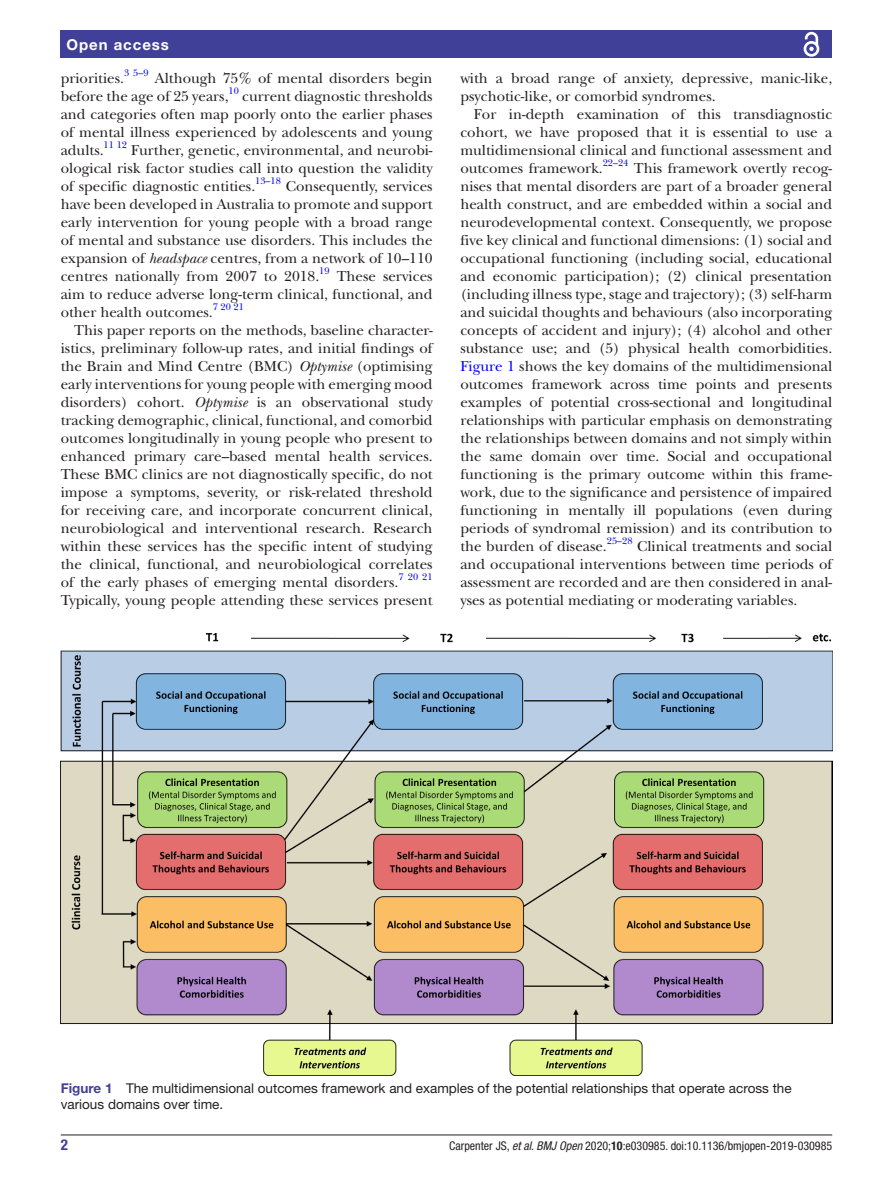
<style>
.page{position:relative;width:893px;height:1191px;background:#fff}
.page>*{position:absolute;margin:0;border:0;box-sizing:border-box;transform-origin:0 0}
.t1{font:15px/18px "New Baskerville";color:#231f20;text-align:justify}
.t2{font:700 15px "Helvetica Neue LT Std";letter-spacing:.065em;color:#fff}
.t3{font:700 condensed 15px "Helvetica Neue LT Std";color:#414099}
.t4{font:13.5px/16.2px "Helvetica Neue LT Std";color:#231f20}
.t5{font:condensed 12px "Helvetica Neue LT Std";color:#231f20}
.t6{font:9.9px "New Baskerville";color:#00f}
.s1{font-style:italic}
.s2{color:#00f}
.s3{font-weight:700;color:#414099}
.s4{font-weight:700}
</style>
<div class="page">
<hr style="left:61px;top:1134px;width:771px;height:1px;background:#231f20">
<div style="left:61px;top:31px;width:771px;height:27px;background:#414099"></div>
<svg style="left:803px;top:31px;width:17px;height:26px"></svg>
<img style="left:61px;top:633px;width:771px;height:442px">
<p class="t2" style="left:66px;top:35px;width:104px">Open access</p>
<p class="t6" style="left:124px;top:67px;width:26px">3 5–9</p>
<p class="t1" style="left:61px;top:69px;width:373px;text-indent:94px">Although 75% of mental disorders begin before the age of 25 years,</p>
<p class="t1" style="left:61px;top:69px;width:65px">priorities.</p>
<p class="t6" style="left:229px;top:85px;width:12px">10</p>
<p class="t1" style="left:61px;top:87px;width:373px;text-indent:181px">current diagnostic thresholds and categories often map poorly onto the earlier phases of mental illness experienced by adolescents and young adults.</p>
<p class="t6" style="left:104px;top:139px;width:25px">11 12</p>
<p class="t1" style="left:61px;top:141px;width:373px;text-indent:70px">Further, genetic, environmental, and neurobi&shy;ological risk factor studies call into question the validity of specific diagnostic entities.</p>
<p class="t6" style="left:255px;top:175px;width:27px">13–18</p>
<p class="t1" style="left:61px;top:177px;width:373px;text-indent:225px">Consequently, services have been developed in Australia to promote and support early intervention for young people with a broad range of mental and substance use disorders. This includes the expansion of <span class="s1">headspace</span> centres, from a network of 10–110 centres nationally from 2007 to 2018.</p>
<p class="t6" style="left:319px;top:265px;width:12px">19</p>
<p class="t1" style="left:61px;top:267px;width:373px;text-indent:276px">These services aim to reduce adverse long-term clinical, functional, and other health outcomes.</p>
<p class="t6" style="left:213px;top:301px;width:33px">7 20 21</p>
<p class="t1" style="left:61px;top:321px;width:373px;text-indent:14px">This paper reports on the methods, baseline character&shy;istics, preliminary follow-up rates, and initial findings of the Brain and Mind Centre (BMC) <span class="s1">Optymise</span> (optimising early interventions for young people with emerging mood disorders) cohort. <span class="s1">Optymise</span> is an observational study tracking demographic, clinical, functional, and comorbid outcomes longitudinally in young people who present to enhanced primary care–based mental health services.<br>These BMC clinics are not diagnostically specific, do not impose a symptoms, severity, or risk-related threshold for receiving care, and incorporate concurrent clinical, neurobiological and interventional research. Research within these services has the specific intent of studying the clinical, functional, and neurobiological correlates of the early phases of emerging mental disorders.<sup>7</sup> <sup>20</sup> <sup>21<br></sup>Typically, young people attending these services present</p>
<p class="t1" style="left:460px;top:69px;width:373px">with a broad range of anxiety, depressive, manic-like, psychotic-like, or comorbid syndromes.</p>
<p class="t1" style="left:460px;top:105px;width:373px;text-indent:14px">For in-depth examination of this transdiagnostic cohort, we have proposed that it is essential to use a multidimensional clinical and functional assessment and outcomes framework.</p>
<p class="t6" style="left:603px;top:157px;width:27px">22–24</p>
<p class="t1" style="left:460px;top:159px;width:373px;text-indent:173px">This framework overtly recog&shy;nises that mental disorders are part of a broader general health construct, and are embedded within a social and neurodevelopmental context. Consequently, we propose five key clinical and functional dimensions: (1) social and occupational functioning (including social, educational and economic participation); (2) clinical presentation (including illness type, stage and trajectory); (3) self-harm and suicidal thoughts and behaviours (also incorporating concepts of accident and injury); (4) alcohol and other substance use; and (5) physical health comorbidities.<br><span class="s2">Figure 1</span> shows the key domains of the multidimensional outcomes framework across time points and presents examples of potential cross-sectional and longitudinal relationships with particular emphasis on demonstrating the relationships between domains and not simply within the same domain over time. Social and occupational functioning is the primary outcome within this frame&shy;work, due to the significance and persistence of impaired functioning in mentally ill populations (even during periods of syndromal remission) and its contribution to the burden of disease.</p>
<p class="t6" style="left:607px;top:535px;width:27px">25–28</p>
<p class="t1" style="left:460px;top:537px;width:373px;text-indent:177px">Clinical treatments and social and occupational interventions between time periods of assessment are recorded and are then considered in anal&shy;yses as potential mediating or moderating variables.</p>
<p class="t4" style="left:61px;top:1080px;width:732px"><span class="s3">Figure 1</span> The multidimensional outcomes framework and examples of the potential relationships that operate across the various domains over time.</p>
<p class="t3" style="left:61px;top:1135px;width:9px">2</p>
<p class="t5" style="left:449px;top:1138px;width:384px">Carpenter JS, <span class="s1">et al</span>. <span class="s1">BMJ Open</span> 2020;<span class="s4">10</span>:e030985. doi:10.1136/bmjopen-2019-030985</p>
</div>
